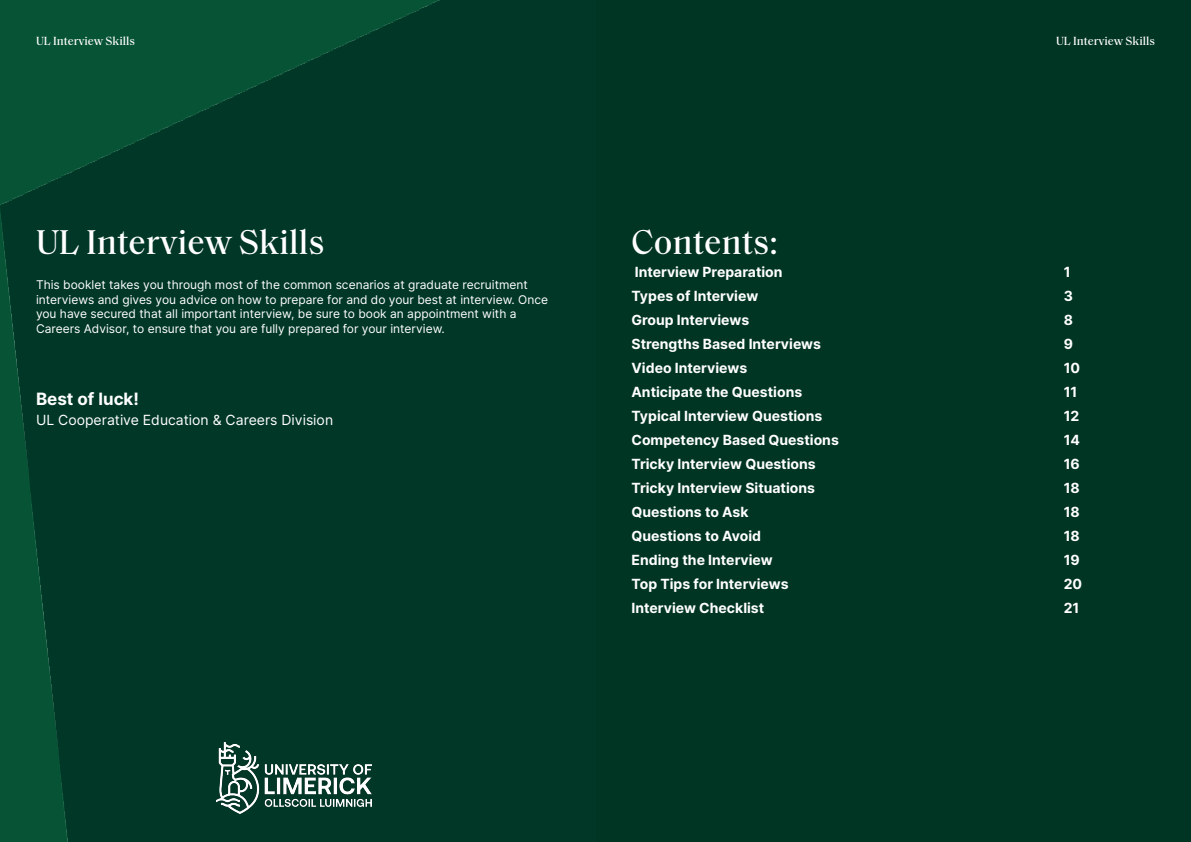
<style>
.page{position:relative;width:1191px;height:842px;background:#fff}
.page>*{position:absolute;margin:0;border:0;box-sizing:border-box;transform-origin:0 0}
.t1{font:500 35px "Saol Text";color:#fff}
.t2{font:700 17px "Inter";color:#fff}
.t3{font:700 14px "Inter";color:#fff}
.t4{font:14px "Inter";color:#fff}
.t5{font:12px/14.4px "Inter";color:#fff}
.t6{font:500 12px "Saol Text";color:#fff}
</style>
<div class="page">
<div style="left:595px;top:0;width:596px;height:842px;background:#003523"></div>
<img style="left:0;top:0;width:595px;height:842px">
<img style="left:217px;top:742px;width:155px;height:71px">
<p class="t6" style="left:36px;top:32px;width:100px">UL Interview Skills</p>
<p class="t6" style="left:1056px;top:32px;width:100px">UL Interview Skills</p>
<p class="t1" style="left:36px;top:217px;width:290px">UL Interview Skills</p>
<p class="t5" style="left:36px;top:278px;width:513px">This booklet takes you through most of the common scenarios at graduate recruitment interviews and gives you advice on how to prepare for and do your best at interview. Once you have secured that all important interview, be sure to book an appointment with a</p>
<p class="t5" style="left:36px;top:321px;width:410px">Careers Advisor, to ensure that you are fully prepared for your interview.</p>
<p class="t2" style="left:36px;top:386px;width:105px">Best of luck!</p>
<p class="t4" style="left:36px;top:409px;width:299px">UL Cooperative Education &amp; Careers Division</p>
<p class="t1" style="left:631px;top:217px;width:148px">Contents:</p>
<p class="t3" style="left:635px;top:262px;width:149px">Interview Preparation</p>
<p class="t3" style="left:1063px;top:262px;width:8px">1</p>
<p class="t3" style="left:631px;top:286px;width:128px">Types of Interview</p>
<p class="t3" style="left:1063px;top:286px;width:11px">3</p>
<p class="t3" style="left:631px;top:310px;width:119px">Group Interviews</p>
<p class="t3" style="left:1063px;top:310px;width:11px">8</p>
<p class="t3" style="left:631px;top:334px;width:191px">Strengths Based Interviews</p>
<p class="t3" style="left:1063px;top:334px;width:11px">9</p>
<p class="t3" style="left:631px;top:358px;width:117px">Video Interviews</p>
<p class="t3" style="left:1063px;top:358px;width:18px">10</p>
<p class="t3" style="left:631px;top:382px;width:172px">Anticipate the Questions</p>
<p class="t3" style="left:1063px;top:382px;width:15px">11</p>
<p class="t3" style="left:631px;top:406px;width:192px">Typical Interview Questions</p>
<p class="t3" style="left:1063px;top:406px;width:17px">12</p>
<p class="t3" style="left:631px;top:430px;width:209px">Competency Based Questions</p>
<p class="t3" style="left:1063px;top:430px;width:18px">14</p>
<p class="t3" style="left:631px;top:454px;width:186px">Tricky Interview Questions</p>
<p class="t3" style="left:1063px;top:454px;width:18px">16</p>
<p class="t3" style="left:631px;top:478px;width:185px">Tricky Interview Situations</p>
<p class="t3" style="left:1063px;top:478px;width:18px">18</p>
<p class="t3" style="left:631px;top:502px;width:119px">Questions to Ask</p>
<p class="t3" style="left:1063px;top:502px;width:18px">18</p>
<p class="t3" style="left:631px;top:526px;width:131px">Questions to Avoid</p>
<p class="t3" style="left:1063px;top:526px;width:18px">18</p>
<p class="t3" style="left:631px;top:550px;width:143px">Ending the Interview</p>
<p class="t3" style="left:1063px;top:550px;width:18px">19</p>
<p class="t3" style="left:631px;top:574px;width:159px">Top Tips for Interviews</p>
<p class="t3" style="left:1063px;top:574px;width:20px">20</p>
<p class="t3" style="left:631px;top:598px;width:134px">Interview Checklist</p>
<p class="t3" style="left:1063px;top:598px;width:17px">21</p>
</div>
